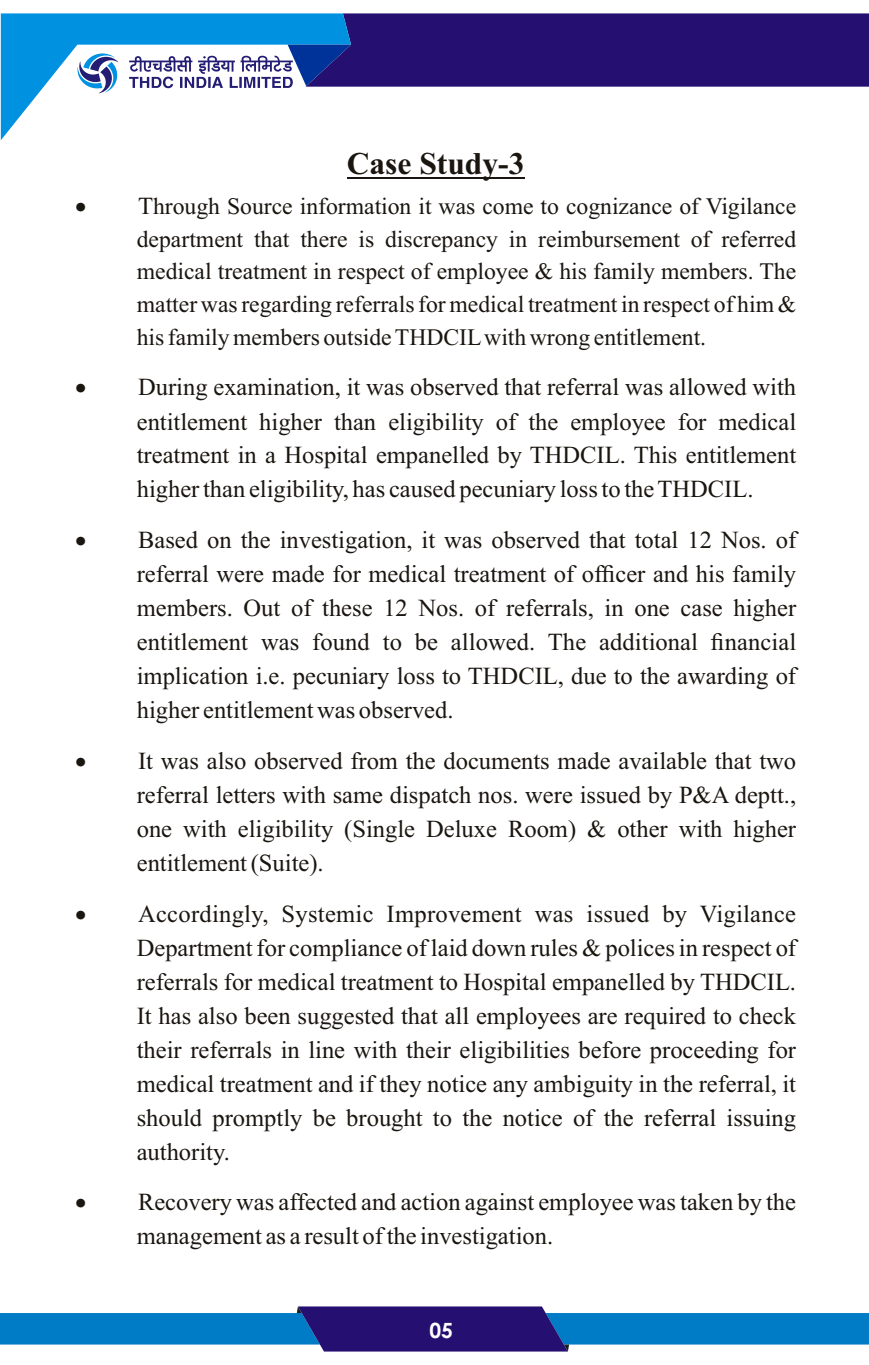
<style>
.page{position:relative;width:869px;height:1365px;background:#fff}
.page>*{position:absolute;margin:0;border:0;box-sizing:border-box;transform-origin:0 0}
.t1{font:700 31.5px "Times New Roman";color:#1a150f}
.t2{font:24.5px/33.9px "Times New Roman";color:#1a150f;text-align:justify}
.t3{font:23.62px/32.7px "Times New Roman";color:#1a150f;text-align:justify}
.t4{font:700 21px "Century Gothic";color:#fff}
.s1{font-size:24.5px}
</style>
<div class="page">
<hr style="left:346px;top:177px;width:178px;height:2px;background:#1a150f">
<svg style="left:1px;top:13px;width:867px;height:127px"></svg>
<svg style="left:0;top:1306px;width:868px;height:45px"></svg>
<p class="t1" style="left:346px;top:153px;width:179px">Case Study-3</p>
<p class="t3" style="left:137px;top:192px;width:660px;text-indent:-62px">• <span class="s1">T</span>hrough Source information it was come to cognizance of Vigilance department that there is discrepancy in reimbursement of referred medical treatment in respect of employee &amp; his family members. The matter was regarding referrals for medical treatment in respect of him &amp; his family members outside THDCILwith wrong entitlement.</p>
<p class="t2" style="left:137px;top:372px;width:660px;text-indent:-62px">• During examination, it was observed that referral was allowed with entitlement higher than eligibility of the employee for medical treatment in a Hospital empanelled by THDCIL. This entitlement higher than eligibility, has caused pecuniary loss to the THDCIL.</p>
<p class="t2" style="left:137px;top:525px;width:660px;text-indent:-62px">• Based on the investigation, it was observed that total 12 Nos. of referral were made for medical treatment of officer and his family members. Out of these 12 Nos. of referrals, in one case higher entitlement was found to be allowed. The additional financial implication i.e. pecuniary loss to THDCIL, due to the awarding of higher entitlement was observed.</p>
<p class="t2" style="left:137px;top:746px;width:660px;text-indent:-62px">• It was also observed from the documents made available that two referral letters with same dispatch nos. were issued by P&amp;A deptt., one with eligibility (Single Deluxe Room) &amp; other with higher entitlement (Suite).</p>
<p class="t2" style="left:137px;top:898px;width:660px;text-indent:-62px">• Accordingly, Systemic Improvement was issued by Vigilance Department for compliance of laid down rules &amp; polices in respect of referrals for medical treatment to Hospital empanelled by THDCIL.<br>It has also been suggested that all employees are required to check their referrals in line with their eligibilities before proceeding for medical treatment and if they notice any ambiguity in the referral, it should promptly be brought to the notice of the referral issuing authority.</p>
<p class="t2" style="left:137px;top:1187px;width:660px;text-indent:-62px">• Recovery was affected and action against employee was taken by the management as a result of the investigation.</p>
<p class="t4" style="left:429px;top:1322px;width:25px">05</p>
</div>
